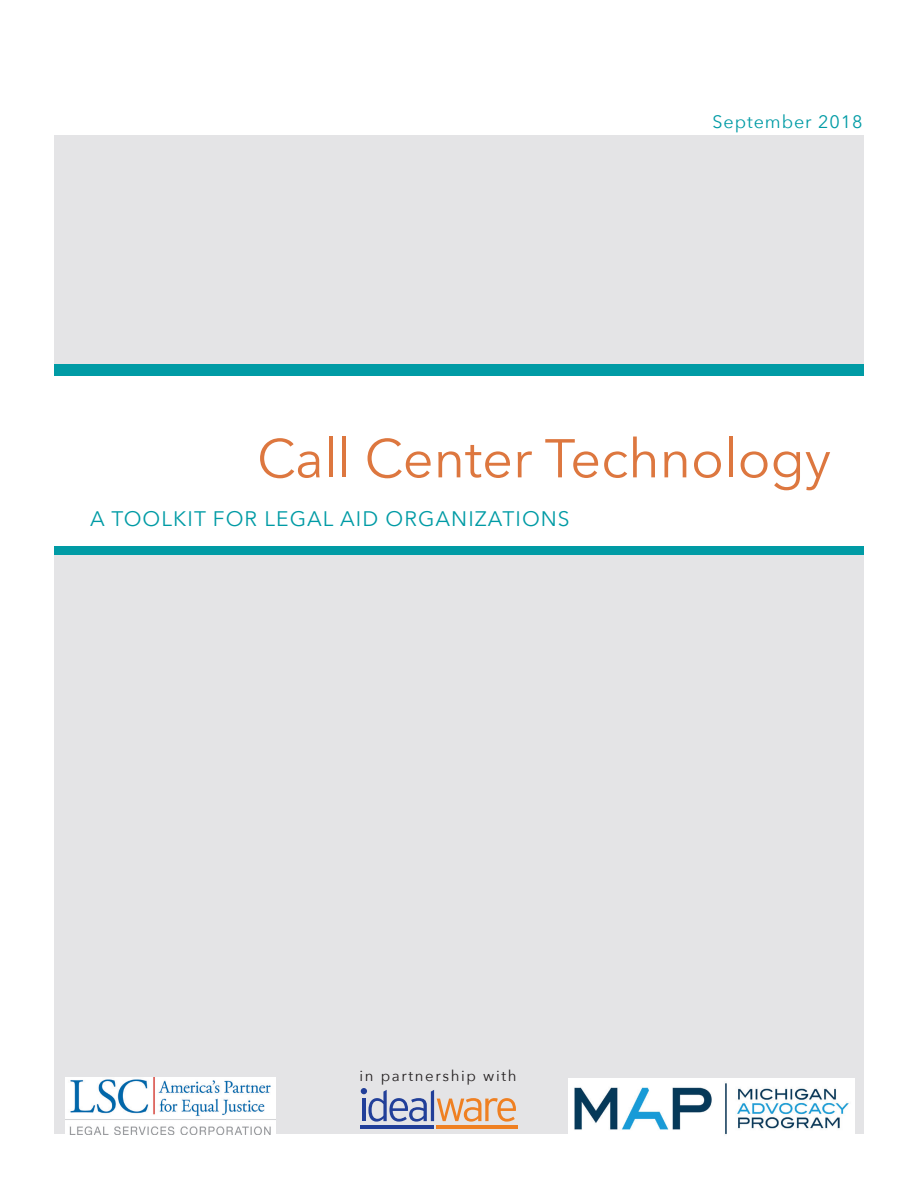
<style>
.page{position:relative;width:918px;height:1188px;background:#fff}
.page>*{position:absolute;margin:0;border:0;box-sizing:border-box;transform-origin:0 0}
.t1{font:54px "Avenir Next";color:#dd773f}
.t2{font:21px "Avenir Next";letter-spacing:.05em;color:#009ba5}
.t3{font:18px "Avenir Next";letter-spacing:.05em;color:#009ba5}
.t4{font:15px "Avenir Next";letter-spacing:.11em;color:#231f20}
</style>
<div class="page">
<div style="left:54px;top:135px;width:810px;height:999px;background:#e4e4e6"></div>
<div style="left:54px;top:364px;width:810px;height:187px;background:#fff"></div>
<div style="left:54px;top:364px;width:810px;height:12px;background:#009ba5"></div>
<div style="left:54px;top:546px;width:810px;height:9px;background:#009ba5"></div>
<hr style="left:361px;top:1125px;width:73px;height:4px;background:#213f99">
<hr style="left:436px;top:1125px;width:82px;height:4px;background:#ef8022">
<svg style="left:361px;top:1088px;width:155px;height:34px"></svg>
<img style="left:568px;top:1078px;width:286px;height:57px">
<img style="left:66px;top:1078px;width:209px;height:56px">
<p class="t3" style="left:713px;top:107px;width:151px">September 2018</p>
<h1 class="t1" style="left:257px;top:413px;width:576px">Call Center Technology</h1>
<p class="t2" style="left:90px;top:501px;width:481px">A TOOLKIT FOR LEGAL AID ORGANIZATIONS</p>
<p class="t4" style="left:360px;top:1063px;width:158px">in partnership with</p>
</div>
